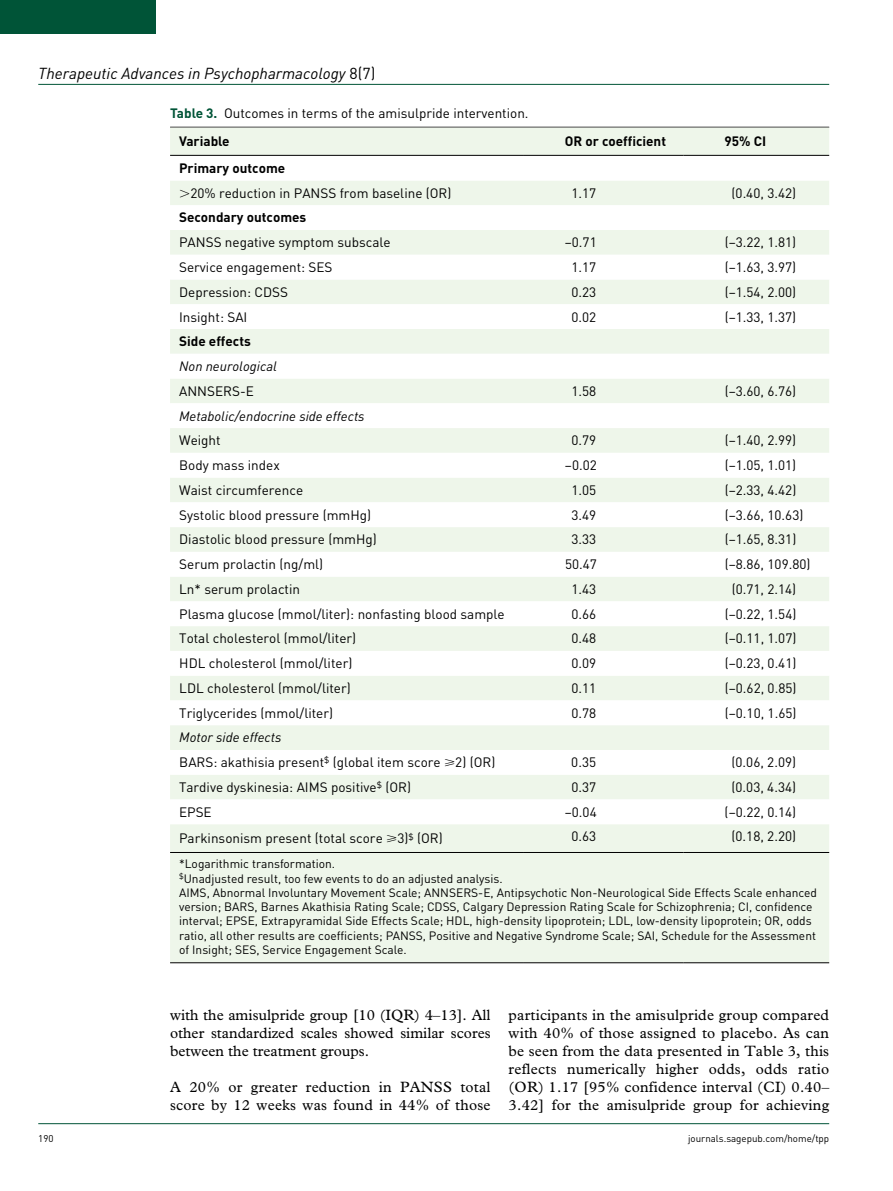
<style>
.page{position:relative;width:893px;height:1191px;background:#fff}
.page>*{position:absolute;margin:0;border:0;box-sizing:border-box;transform-origin:0 0}
.t1{font:italic 15.75px "DIN";color:#000}
.t2{font:15px/18px "Plantin Std";letter-spacing:.015em;color:#000;text-align:justify}
.t3{font:13.5px/28.5px "DIN";color:#000}
.t4{font:700 13.5px "DIN";color:#000}
.t5{font:italic 13.5px "DIN";color:#000}
.t6{font:12px/14.2px "DIN";color:#000}
.t7{font:9.75px "DIN";color:#000}
.s1{font-style:normal}
.s2{font-weight:700;color:#005437}
.s3{font-weight:700}
.s4{font-style:italic}
</style>
<div class="page">
<hr style="left:38px;top:84px;width:791px;height:1px;background:#005437">
<hr style="left:38px;top:1123px;width:791px;height:1px;background:#005437">
<div style="left:0;top:0;width:155px;height:34px;background:#005437"></div>
<hr style="left:170px;top:127px;width:659px;height:1px;background:#000">
<div style="left:170px;top:128px;width:659px;height:834px;background:#eef6ea"></div>
<svg style="left:170px;top:156px;width:659px;height:668px"></svg>
<hr style="left:170px;top:155px;width:354px;height:1px;background:#000">
<hr style="left:524px;top:155px;width:160px;height:1px;background:#000">
<hr style="left:684px;top:155px;width:145px;height:1px;background:#000">
<hr style="left:170px;top:852px;width:354px;height:1px;background:#000">
<hr style="left:524px;top:852px;width:160px;height:1px;background:#000">
<hr style="left:684px;top:852px;width:145px;height:1px;background:#000">
<hr style="left:170px;top:962px;width:354px;height:1px;background:#000">
<hr style="left:524px;top:962px;width:160px;height:1px;background:#000">
<hr style="left:684px;top:962px;width:145px;height:1px;background:#000">
<svg style="left:180px;top:189px;width:9px;height:8px"></svg>
<p class="t1" style="left:38px;top:63px;width:339px">Therapeutic Advances in Psychopharmacology <span class="s1">8(7)</span></p>
<p class="t3" style="left:179px;top:98px;width:351px;text-indent:-9px"><span class="s2">Table 3.</span> Outcomes in terms of the amisulpride intervention.<br><span class="s3">Variable</span></p>
<p class="t4" style="left:565px;top:133px;width:103px">OR or coefficient</p>
<p class="t4" style="left:725px;top:133px;width:43px">95% CI</p>
<p class="t4" style="left:179px;top:159px;width:108px">Primary outcome</p>
<p class="t3" style="left:190px;top:178px;width:263px">20% reduction in PANSS from baseline (OR)</p>
<p class="t3" style="left:571px;top:178px;width:26px">1.17</p>
<p class="t3" style="left:732px;top:178px;width:66px">(0.40, 3.42)</p>
<p class="t4" style="left:179px;top:209px;width:129px">Secondary outcomes</p>
<p class="t3" style="left:179px;top:228px;width:213px">PANSS negative symptom subscale</p>
<p class="t3" style="left:565px;top:228px;width:33px">−0.71</p>
<p class="t3" style="left:725px;top:228px;width:73px">(−3.22, 1.81)</p>
<p class="t3" style="left:179px;top:253px;width:155px">Service engagement: SES</p>
<p class="t3" style="left:571px;top:253px;width:26px">1.17</p>
<p class="t3" style="left:725px;top:253px;width:73px">(−1.63, 3.97)</p>
<p class="t3" style="left:179px;top:277px;width:110px">Depression: CDSS</p>
<p class="t3" style="left:571px;top:277px;width:26px">0.23</p>
<p class="t3" style="left:725px;top:277px;width:73px">(−1.54, 2.00)</p>
<p class="t3" style="left:179px;top:302px;width:70px">Insight: SAI</p>
<p class="t3" style="left:571px;top:302px;width:26px">0.02</p>
<p class="t3" style="left:725px;top:302px;width:73px">(−1.33, 1.37)</p>
<p class="t4" style="left:179px;top:332px;width:73px">Side effects</p>
<p class="t5" style="left:179px;top:358px;width:99px">Non neurological</p>
<p class="t3" style="left:179px;top:376px;width:76px">ANNSERS-E</p>
<p class="t3" style="left:571px;top:376px;width:26px">1.58</p>
<p class="t3" style="left:725px;top:376px;width:73px">(−3.60, 6.76)</p>
<p class="t5" style="left:179px;top:407px;width:187px">Metabolic/endocrine side effects</p>
<p class="t3" style="left:179px;top:426px;width:43px">Weight</p>
<p class="t3" style="left:571px;top:426px;width:26px">0.79</p>
<p class="t3" style="left:725px;top:426px;width:73px">(−1.40, 2.99)</p>
<p class="t3" style="left:179px;top:450px;width:102px">Body mass index</p>
<p class="t3" style="left:565px;top:450px;width:33px">−0.02</p>
<p class="t3" style="left:725px;top:450px;width:73px">(−1.05, 1.01)</p>
<p class="t3" style="left:179px;top:475px;width:125px">Waist circumference</p>
<p class="t3" style="left:571px;top:475px;width:26px">1.05</p>
<p class="t3" style="left:725px;top:475px;width:73px">(−2.33, 4.42)</p>
<p class="t3" style="left:179px;top:500px;width:193px">Systolic blood pressure (mmHg)</p>
<p class="t3" style="left:571px;top:500px;width:26px">3.49</p>
<p class="t3" style="left:725px;top:500px;width:80px">(−3.66, 10.63)</p>
<p class="t3" style="left:179px;top:525px;width:199px">Diastolic blood pressure (mmHg)</p>
<p class="t3" style="left:571px;top:525px;width:26px">3.33</p>
<p class="t3" style="left:725px;top:525px;width:73px">(−1.65, 8.31)</p>
<p class="t3" style="left:179px;top:549px;width:145px">Serum prolactin (ng/ml)</p>
<p class="t3" style="left:565px;top:549px;width:33px">50.47</p>
<p class="t3" style="left:725px;top:549px;width:87px">(−8.86, 109.80)</p>
<p class="t3" style="left:179px;top:574px;width:122px">Ln* serum prolactin</p>
<p class="t3" style="left:571px;top:574px;width:26px">1.43</p>
<p class="t3" style="left:732px;top:574px;width:66px">(0.71, 2.14)</p>
<p class="t3" style="left:179px;top:599px;width:327px">Plasma glucose (mmol/liter): nonfasting blood sample</p>
<p class="t3" style="left:571px;top:599px;width:26px">0.66</p>
<p class="t3" style="left:725px;top:599px;width:73px">(−0.22, 1.54)</p>
<p class="t3" style="left:179px;top:624px;width:179px">Total cholesterol (mmol/liter)</p>
<p class="t3" style="left:571px;top:624px;width:26px">0.48</p>
<p class="t3" style="left:725px;top:624px;width:73px">(−0.11, 1.07)</p>
<p class="t3" style="left:179px;top:648px;width:175px">HDL cholesterol (mmol/liter)</p>
<p class="t3" style="left:571px;top:648px;width:26px">0.09</p>
<p class="t3" style="left:725px;top:648px;width:73px">(−0.23, 0.41)</p>
<p class="t3" style="left:179px;top:673px;width:173px">LDL cholesterol (mmol/liter)</p>
<p class="t3" style="left:571px;top:673px;width:26px">0.11</p>
<p class="t3" style="left:725px;top:673px;width:73px">(−0.62, 0.85)</p>
<p class="t3" style="left:179px;top:698px;width:155px">Triglycerides (mmol/liter)</p>
<p class="t3" style="left:571px;top:698px;width:26px">0.78</p>
<p class="t3" style="left:725px;top:698px;width:73px">(−0.10, 1.65)</p>
<p class="t3" style="left:179px;top:724px;width:318px;line-height:24.9px"><span class="s4">Motor side effects<br></span>BARS: akathisia present<sup>$</sup> (global item score ⩾2) (OR)</p>
<p class="t3" style="left:571px;top:748px;width:26px">0.35</p>
<p class="t3" style="left:732px;top:748px;width:66px">(0.06, 2.09)</p>
<p class="t3" style="left:179px;top:772px;width:233px">Tardive dyskinesia: AIMS positive<sup>$</sup> (OR)</p>
<p class="t3" style="left:571px;top:772px;width:26px">0.37</p>
<p class="t3" style="left:732px;top:772px;width:66px">(0.03, 4.34)</p>
<p class="t3" style="left:179px;top:797px;width:34px">EPSE</p>
<p class="t3" style="left:565px;top:797px;width:33px">−0.04</p>
<p class="t3" style="left:725px;top:797px;width:73px">(−0.22, 0.14)</p>
<p class="t3" style="left:179px;top:824px;width:265px">Parkinsonism present (total score ⩾3)<sup>$</sup> (OR)</p>
<p class="t3" style="left:571px;top:822px;width:26px">0.63</p>
<p class="t3" style="left:732px;top:822px;width:66px">(0.18, 2.20)</p>
<p class="t6" style="left:179px;top:856px;width:639px">*Logarithmic transformation.<br><sup>$</sup>Unadjusted result, too few events to do an adjusted analysis.<br>AIMS, Abnormal Involuntary Movement Scale; ANNSERS-E, Antipsychotic Non-Neurological Side Effects Scale enhanced version; BARS, Barnes Akathisia Rating Scale; CDSS, Calgary Depression Rating Scale for Schizophrenia; CI, confidence interval; EPSE, Extrapyramidal Side Effects Scale; HDL, high-density lipoprotein; LDL, low-density lipoprotein; OR, odds ratio, all other results are coefficients; PANSS, Positive and Negative Syndrome Scale; SAI, Schedule for the Assessment of Insight; SES, Service Engagement Scale.</p>
<p class="t2" style="left:170px;top:1006px;width:322px">with the amisulpride group [10 (IQR) 4–13]. All other standardized scales showed similar scores between the treatment groups.</p>
<p class="t2" style="left:170px;top:1078px;width:322px">A 20% or greater reduction in PANSS total score by 12 weeks was found in 44% of those</p>
<p class="t2" style="left:509px;top:1006px;width:322px">participants in the amisulpride group compared with 40% of those assigned to placebo. As can be seen from the data presented in Table 3, this reflects numerically higher odds, odds ratio (OR) 1.17 [95% confidence interval (CI) 0.40– 3.42] for the amisulpride group for achieving</p>
<p class="t7" style="left:38px;top:1132px;width:17px">190</p>
<p class="t7" style="left:688px;top:1132px;width:143px">journals.sagepub.com/home/tpp</p>
</div>
